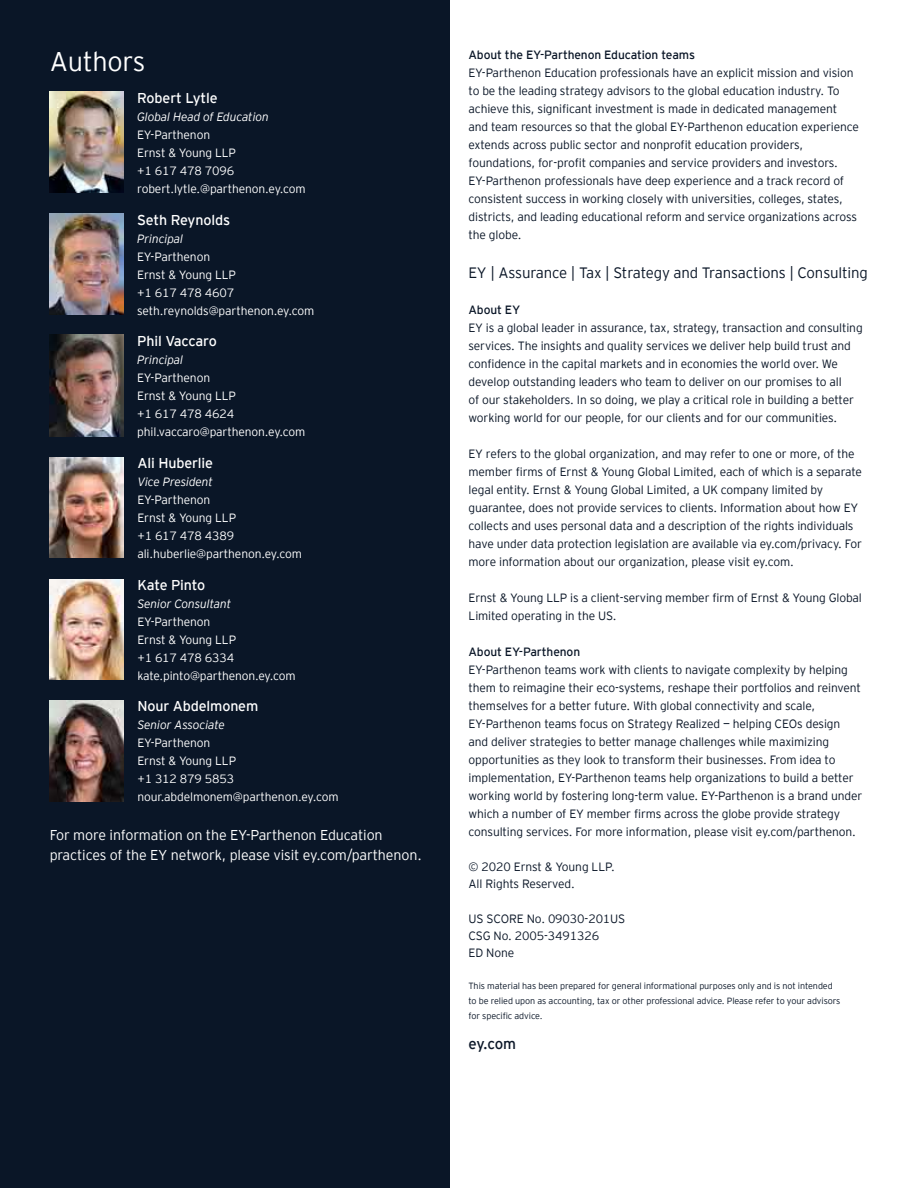
<style>
.page{position:relative;width:918px;height:1188px;background:#fff}
.page>*{position:absolute;margin:0;border:0;box-sizing:border-box;transform-origin:0 0}
.t1{font:300 27px "EY Interstate";letter-spacing:-.01em;color:#fff}
.t2{font:300 15px "EY Interstate";letter-spacing:-.01em;color:#0a1627}
.t3{font:15px "EY Interstate";color:#0a1627}
.t4{font:300 14.25px/20.2px "EY Interstate";letter-spacing:-.01em;color:#fff}
.t5{font:14.25px "EY Interstate";letter-spacing:-.01em;color:#fff}
.t6{font:300 12px/18px "EY Interstate";letter-spacing:-.01em;color:#0a1627}
.t7{font:300 12px/18px "EY Interstate";letter-spacing:-.01em;color:#fff}
.t8{font:italic 300 12px "EY Interstate";letter-spacing:-.01em;color:#fff}
.t9{font:12px "EY Interstate";letter-spacing:-.01em;color:#0a1627}
.t10{font:300 9px/15px "EY Interstate";letter-spacing:-.01em;color:#0a1627}
</style>
<div class="page">
<div style="left:0;top:0;width:449px;height:1188px;background:#0a1627"></div>
<img style="left:50px;top:458px;width:74px;height:100px">
<img style="left:50px;top:92px;width:74px;height:101px">
<img style="left:50px;top:335px;width:74px;height:101px">
<img style="left:50px;top:213px;width:74px;height:102px">
<img style="left:50px;top:579px;width:74px;height:101px">
<img style="left:50px;top:701px;width:74px;height:100px">
<h1 class="t1" style="left:50px;top:43px;width:97px">Authors</h1>
<p class="t5" style="left:137px;top:88px;width:82px">Robert Lytle</p>
<p class="t8" style="left:137px;top:108px;width:133px">Global Head of Education</p>
<p class="t7" style="left:137px;top:125px;width:170px">EY-Parthenon<br>Ernst &amp; Young LLP<br>+1 617 478 7096 robert.lytle.@parthenon.ey.com</p>
<p class="t5" style="left:137px;top:209px;width:94px">Seth Reynolds</p>
<p class="t8" style="left:137px;top:230px;width:47px">Principal</p>
<p class="t7" style="left:137px;top:247px;width:179px">EY-Parthenon<br>Ernst &amp; Young LLP<br>+1 617 478 4607 seth.reynolds@parthenon.ey.com</p>
<p class="t5" style="left:137px;top:331px;width:81px">Phil Vaccaro</p>
<p class="t8" style="left:137px;top:351px;width:47px">Principal</p>
<p class="t7" style="left:137px;top:368px;width:170px">EY-Parthenon<br>Ernst &amp; Young LLP<br>+1 617 478 4624 phil.vaccaro@parthenon.ey.com</p>
<p class="t5" style="left:137px;top:453px;width:77px">Ali Huberlie</p>
<p class="t8" style="left:137px;top:473px;width:77px">Vice President</p>
<p class="t7" style="left:137px;top:490px;width:166px">EY-Parthenon<br>Ernst &amp; Young LLP<br>+1 617 478 4389 ali.huberlie@parthenon.ey.com</p>
<p class="t5" style="left:137px;top:574px;width:69px">Kate Pinto</p>
<p class="t8" style="left:137px;top:595px;width:95px">Senior Consultant</p>
<p class="t7" style="left:137px;top:612px;width:160px">EY-Parthenon<br>Ernst &amp; Young LLP<br>+1 617 478 6334 kate.pinto@parthenon.ey.com</p>
<p class="t5" style="left:137px;top:696px;width:122px">Nour Abdelmonem</p>
<p class="t8" style="left:137px;top:716px;width:89px">Senior Associate</p>
<p class="t7" style="left:137px;top:733px;width:203px">EY-Parthenon<br>Ernst &amp; Young LLP<br>+1 312 879 5853 nour.abdelmonem@parthenon.ey.com</p>
<p class="t4" style="left:50px;top:824px;width:374px">For more information on the EY-Parthenon Education practices of the EY network, please visit ey.com/parthenon.</p>
<p class="t9" style="left:469px;top:46px;width:228px">About the EY-Parthenon Education teams</p>
<p class="t6" style="left:469px;top:63px;width:392px">EY-Parthenon Education professionals have an explicit mission and vision to be the leading strategy advisors to the global education industry. To achieve this, significant investment is made in dedicated management and team resources so that the global EY-Parthenon education experience extends across public sector and nonprofit education providers, foundations, for-profit companies and service providers and investors.<br>EY-Parthenon professionals have deep experience and a track record of consistent success in working closely with universities, colleges, states, districts, and leading educational reform and service organizations across the globe.</p>
<p class="t2" style="left:469px;top:262px;width:401px">EY | Assurance | Tax | Strategy and Transactions | Consulting</p>
<p class="t9" style="left:469px;top:301px;width:53px">About EY</p>
<p class="t6" style="left:469px;top:318px;width:396px">EY is a global leader in assurance, tax, strategy, transaction and consulting services. The insights and quality services we deliver help build trust and confidence in the capital markets and in economies the world over. We develop outstanding leaders who team to deliver on our promises to all<br>of our stakeholders. In so doing, we play a critical role in building a better working world for our people, for our clients and for our communities.</p>
<p class="t6" style="left:469px;top:444px;width:395px">EY refers to the global organization, and may refer to one or more, of the member firms of Ernst &amp; Young Global Limited, each of which is a separate legal entity. Ernst &amp; Young Global Limited, a UK company limited by guarantee, does not provide services to clients. Information about how EY collects and uses personal data and a description of the rights individuals have under data protection legislation are available via ey.com/privacy. For more information about our organization, please visit ey.com.</p>
<p class="t6" style="left:469px;top:588px;width:395px">Ernst &amp; Young LLP is a client-serving member firm of Ernst &amp; Young Global<br>Limited operating in the US.</p>
<p class="t9" style="left:469px;top:643px;width:113px">About EY-Parthenon</p>
<p class="t6" style="left:469px;top:660px;width:395px">EY-Parthenon teams work with clients to navigate complexity by helping them to reimagine their eco-systems, reshape their portfolios and reinvent themselves for a better future. With global connectivity and scale, EY-Parthenon teams focus on Strategy Realized — helping CEOs design and deliver strategies to better manage challenges while maximizing opportunities as they look to transform their businesses. From idea to implementation, EY-Parthenon teams help organizations to build a better working world by fostering long-term value. EY-Parthenon is a brand under which a number of EY member firms across the globe provide strategy consulting services. For more information, please visit ey.com/parthenon.</p>
<p class="t6" style="left:469px;top:857px;width:148px;line-height:17.2px">© 2020 Ernst &amp; Young LLP.<br>All Rights Reserved.</p>
<p class="t6" style="left:469px;top:909px;width:158px;line-height:17.2px">US SCORE No. 09030-201US<br>CSG No. 2005-3491326<br>ED None</p>
<p class="t10" style="left:469px;top:978px;width:373px">This material has been prepared for general informational purposes only and is not intended to be relied upon as accounting, tax or other professional advice. Please refer to your advisors for specific advice.</p>
<p class="t3" style="left:469px;top:1033px;width:49px">ey.com</p>
</div>
